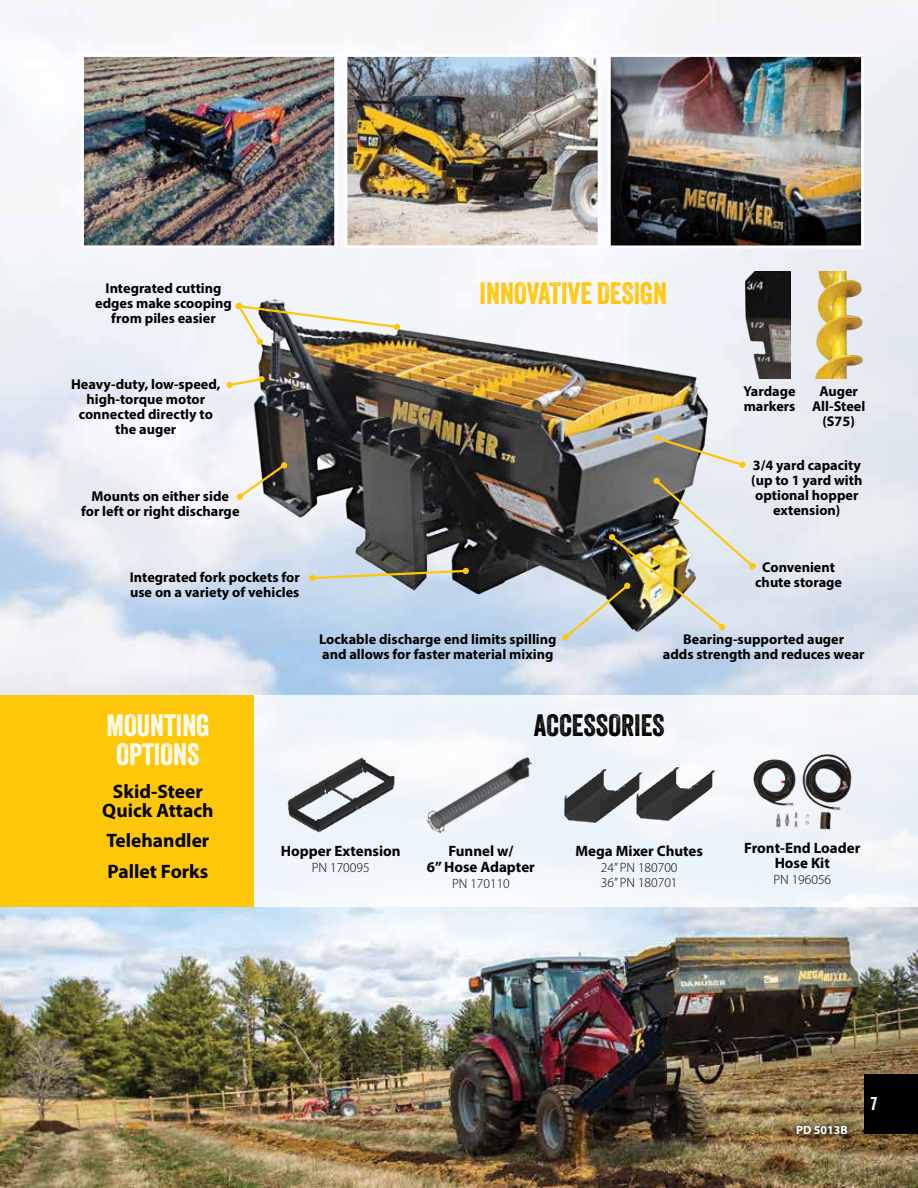
<style>
.page{position:relative;width:918px;height:1188px;background:#fff}
.page>*{position:absolute;margin:0;border:0;box-sizing:border-box;transform-origin:0 0}
.t1{font:30px "Veneer";color:#ffc709}
.t2{font:30px "Veneer";color:#fff}
.t3{font:30px "Veneer";color:#000}
.t4{font:700 19.5px/19.5px "Myriad Pro";color:#000101;text-align:center}
.t5{font:18px "Veneer";color:#fff}
.t6{font:700 15px/16px "Myriad Pro";color:#000;text-align:center}
.t7{font:700 14.25px/15px "Myriad Pro";color:#000;text-align:center}
.t8{font:300 13.5px/15px "Myriad Pro";color:#000}
.t9{font:700 12px "Myriad Pro";color:#fff}
</style>
<div class="page">
<img style="left:1px;top:0;width:917px;height:1188px">
<img style="left:80px;top:53px;width:259px;height:197px">
<img style="left:343px;top:53px;width:259px;height:197px">
<img style="left:606px;top:53px;width:259px;height:197px">
<img style="left:739px;top:272px;width:52px;height:107px">
<img style="left:811px;top:272px;width:56px;height:107px">
<img style="left:253px;top:288px;width:455px;height:348px">
<div style="left:253px;top:695px;width:665px;height:212px;background:#eff5fb"></div>
<img style="left:644px;top:767px;width:72px;height:54px">
<img style="left:564px;top:769px;width:80px;height:54px">
<img style="left:287px;top:756px;width:109px;height:77px">
<img style="left:424px;top:754px;width:109px;height:80px">
<div style="left:0;top:695px;width:253px;height:212px;background:#ffc709"></div>
<svg style="left:227px;top:377px;width:37px;height:11px"></svg>
<div style="left:258px;top:376px;width:7px;height:6px;background:#ffc709;border-radius:50%"></div>
<svg style="left:237px;top:462px;width:50px;height:38px"></svg>
<img style="left:562px;top:478px;width:194px;height:163px">
<div style="left:653px;top:478px;width:7px;height:6px;background:#ffc709;border-radius:50%"></div>
<div style="left:749px;top:563px;width:7px;height:6px;background:#ffc709;border-radius:50%"></div>
<svg style="left:654px;top:435px;width:91px;height:33px;background:#b2afa5"></svg>
<div style="left:739px;top:462px;width:7px;height:6px;background:#ffc709;border-radius:50%"></div>
<svg style="left:236px;top:303px;width:164px;height:42px"></svg>
<img style="left:0;top:0;width:1px;height:1188px">
<svg style="left:310px;top:568px;width:159px;height:12px;background:#aca98c"></svg>
<img style="left:753px;top:754px;width:99px;height:76px">
<svg style="left:791px;top:1120px;width:62px;height:20px"></svg>
<div style="left:864px;top:1075px;width:54px;height:59px;background:#000"></div>
<p class="t7" style="left:95px;top:280px;width:138px">Integrated cutting edges make scooping from piles easier</p>
<h1 class="t1" style="left:480px;top:275px;width:189px">INNOVATIVE DESIGN</h1>
<p class="t7" style="left:71px;top:377px;width:151px">Heavy-duty, low-speed, high-torque motor connected directly to the auger</p>
<p class="t7" style="left:81px;top:488px;width:160px">Mounts on either side for left or right discharge</p>
<p class="t7" style="left:130px;top:569px;width:171px;text-align:left">Integrated fork pockets for use on a variety of vehicles</p>
<p class="t7" style="left:319px;top:631px;width:239px;text-align:left">Lockable discharge end limits spilling and allows for faster material mixing</p>
<p class="t7" style="left:744px;top:383px;width:53px;text-align:left">Yardage markers</p>
<p class="t7" style="left:812px;top:383px;width:55px">Auger<br>All-Steel (S75)</p>
<p class="t7" style="left:751px;top:457px;width:113px">3/4 yard capacity (up to 1 yard with optional hopper extension)</p>
<p class="t7" style="left:755px;top:559px;width:88px">Convenient chute storage</p>
<p class="t7" style="left:663px;top:631px;width:203px">Bearing-supported auger<br>adds strength and reduces wear</p>
<h1 class="t2" style="left:107px;top:707px;width:104px">MOUNTING</h1>
<h1 class="t3" style="left:534px;top:707px;width:132px">ACCESSORIES</h1>
<h1 class="t2" style="left:116px;top:736px;width:85px">OPTIONS</h1>
<h2 class="t4" style="left:102px;top:781px;width:113px">Skid-Steer<br>Quick Attach</h2>
<h2 class="t4" style="left:106px;top:825px;width:104px;line-height:30.2px;text-align:left">Telehandler<br>Pallet Forks</h2>
<p class="t6" style="left:427px;top:842px;width:110px">Funnel w/<br>6” Hose Adapter</p>
<p class="t8" style="left:452px;top:876px;width:59px">PN 170110</p>
<p class="t6" style="left:575px;top:842px;width:129px">Mega Mixer Chutes</p>
<p class="t8" style="left:601px;top:860px;width:78px">24” PN 180700<br>36” PN 180701</p>
<p class="t6" style="left:281px;top:842px;width:121px">Hopper Extension</p>
<p class="t8" style="left:312px;top:860px;width:59px">PN 170095</p>
<p class="t6" style="left:744px;top:840px;width:118px;line-height:15px">Front-End Loader<br>Hose Kit</p>
<p class="t8" style="left:773px;top:872px;width:59px">PN 196056</p>
<p class="t9" style="left:796px;top:1122px;width:53px">PD 5013B</p>
<p class="t5" style="left:871px;top:1093px;width:8px">7</p>
</div>
